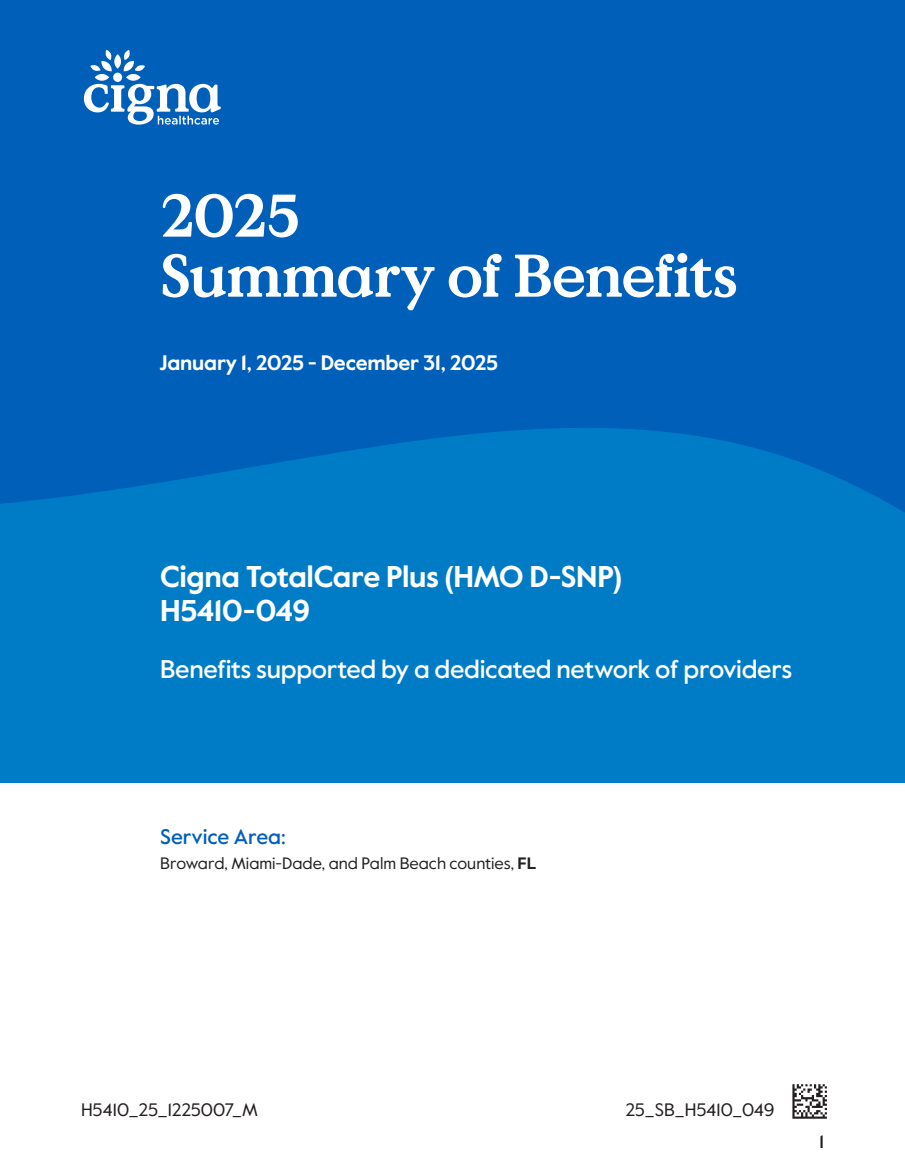
<style>
.page{position:relative;width:905px;height:1175px;background:#fff}
.page>*{position:absolute;margin:0;border:0;box-sizing:border-box;transform-origin:0 0}
.t1{font:700 60px "Value Serif Pro";letter-spacing:-.03em;color:#fff}
.subtitle_toc{font:700 30px/34.5px "Value Sans Pro";letter-spacing:-.015em;color:#fff}
.blurb{font:500 25.5px "Value Sans Pro";letter-spacing:-.015em;color:#fff}
.dates{font:700 21px "Value Sans Pro";letter-spacing:-.01em;color:#fff}
.service_area_heading{font:500 21px "Value Sans Pro";letter-spacing:-.005em;color:#005fb9}
.mat_ID{font:18px "Value Sans Pro";letter-spacing:-.005em;color:#231f20}
.print_code{font:18px "Value Sans Pro";letter-spacing:.005em;color:#231f20}
.t2{font:500 18px "Value Sans Pro";color:#231f20}
.para_service_area{font:16.5px "Value Sans Pro";color:#231f20}
.s1{font-weight:700}
</style>
<div class="page">
<hr style="left:792px;top:1084px;width:2px;height:34px;background:#231f20">
<svg style="left:794px;top:1084px;width:32px;height:34px"></svg>
<div style="left:0;top:338px;width:904px;height:445px;background:#007cc7"></div>
<svg style="left:0;top:0;width:904px;height:512px;background:#0062ba"></svg>
<svg style="left:84px;top:50px;width:137px;height:75px"></svg>
<p class="t1" style="left:160px;top:179px;width:142px">2025</p>
<p class="t1" style="left:160px;top:239px;width:579px">Summary of Benefits</p>
<p class="dates" style="left:159px;top:350px;width:340px">January 1, 2025 - December 31, 2025</p>
<p class="subtitle_toc" style="left:160px;top:560px;width:463px">Cigna TotalCare Plus (HMO D-SNP)<br>H5410-049</p>
<p class="blurb" style="left:160px;top:654px;width:633px">Benefits supported by a dedicated network of providers</p>
<p class="service_area_heading" style="left:160px;top:823px;width:127px">Service Area:</p>
<p class="para_service_area" style="left:160px;top:853px;width:378px">Broward, Miami-Dade, and Palm Beach counties, <span class="s1">FL</span></p>
<p class="mat_ID" style="left:81px;top:1098px;width:178px">H5410_25_1225007_M</p>
<p class="print_code" style="left:625px;top:1098px;width:150px">25_SB_H5410_049</p>
<p class="t2" style="left:819px;top:1130px;width:6px">1</p>
</div>
